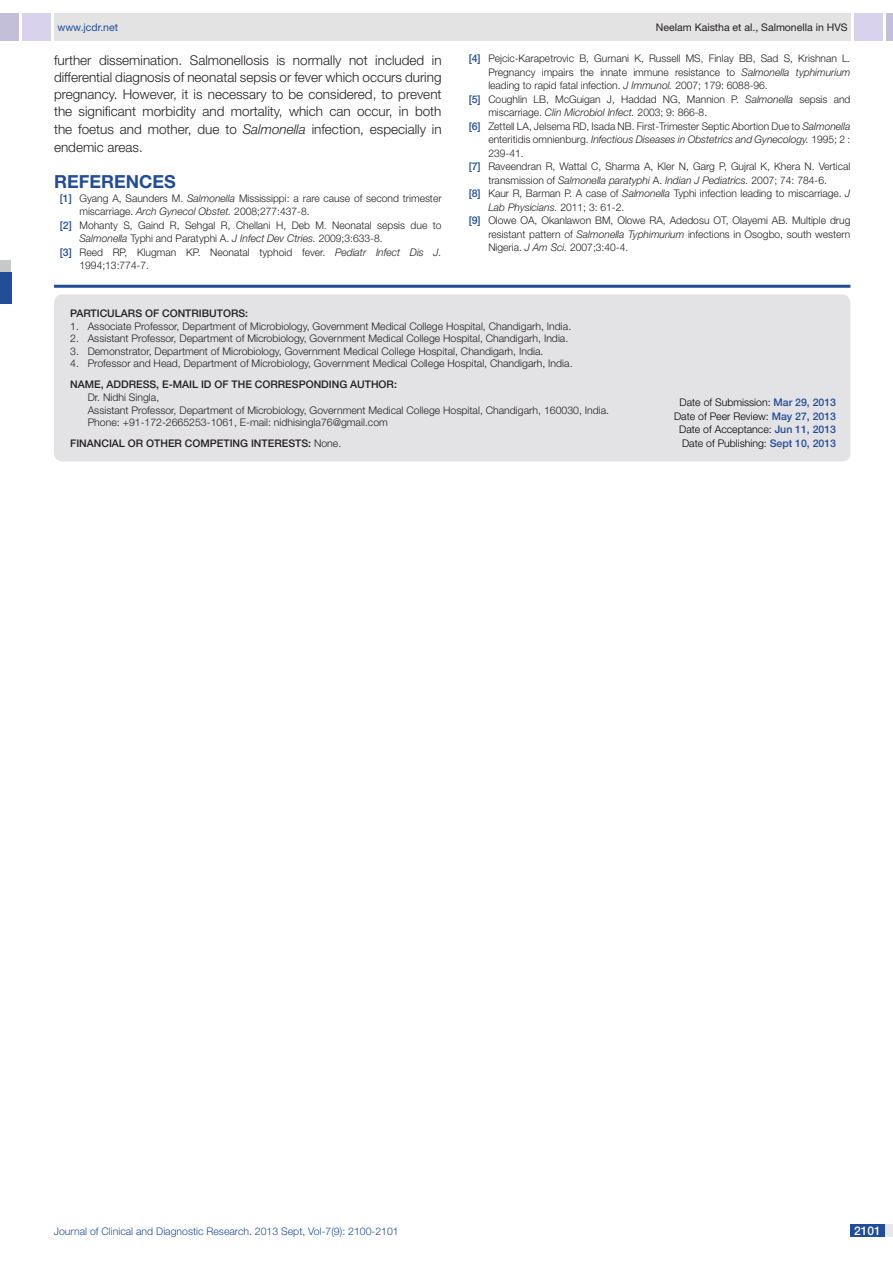
<style>
.page{position:relative;width:893px;height:1263px;background:#fff}
.page>*{position:absolute;margin:0;border:0;box-sizing:border-box;transform-origin:0 0}
.Level_1{font:700 18px "Helvetica Neue";color:#214c99}
.Body_text{font:300 13.5px/17.2px "Helvetica Neue";color:#231f20;text-align:justify}
.t1{font:500 12px "Helvetica Neue";color:#fff}
.con_particulars{font:300 10.5px "Helvetica Neue";color:#231f20}
.t2{font:italic 300 10.5px "Helvetica Neue";color:#231f20}
.t3{font:300 10.5px/13.5px "Helvetica Neue";color:#000;text-align:center}
.t4{font:300 10.5px "Helvetica Neue";color:#214c99}
.Body_text-2{font:500 10.5px "Helvetica Neue";color:#231f20}
.con_particulars-2{font:500 10.5px "Helvetica Neue";color:#231f20}
.t5{font:10.5px "Helvetica Neue";color:#231f20}
.t6{font:10.5px "Helvetica Neue";color:#214c99}
.Body_text-3{font:300 10.5px "Helvetica Neue";color:#231f20}
.s1{font-weight:500;color:#214c99}
.s2{font-style:italic}
.s3{font-style:normal}
.s4{font-weight:500}
</style>
<div class="page">
<div style="left:54px;top:13px;width:796px;height:28px;background:#e3e3e3"></div>
<div style="left:0;top:13px;width:19px;height:28px;background:#c3bfd8"></div>
<div style="left:22px;top:13px;width:29px;height:28px;background:#d9d2ec"></div>
<div style="left:886px;top:13px;width:7px;height:28px;background:#c3bfd8"></div>
<div style="left:854px;top:13px;width:29px;height:28px;background:#d9d2ec"></div>
<div style="left:850px;top:1224px;width:43px;height:13px;background:#e6e7e9"></div>
<div style="left:850px;top:1224px;width:35px;height:13px;background:#214c99"></div>
<div style="left:0;top:260px;width:11px;height:12px;background:#c7c8ca"></div>
<div style="left:0;top:272px;width:11px;height:32px;background:#244d99"></div>
<hr style="left:54px;top:285px;width:796px;height:3px;background:#214c99">
<div style="left:54px;top:294px;width:796px;height:167px;background:#e3e3e5;border-radius:9px"></div>
<p class="t6" style="left:57px;top:21px;width:62px">www.jcdr.net</p>
<p class="t5" style="left:656px;top:21px;width:193px">Neelam Kaistha et al., Salmonella in HVS</p>
<p class="con_particulars" style="left:469px;top:52px;width:383px"><span class="s1">[4]</span> Pejcic-Karapetrovic B, Gurnani K, Russell MS, Finlay BB, Sad S, Krishnan L.</p>
<p class="con_particulars" style="left:488px;top:66px;width:364px">Pregnancy impairs the innate immune resistance to <span class="s2">Salmonella typhimurium</span></p>
<p class="con_particulars" style="left:488px;top:79px;width:281px">leading to rapid fatal infection. <span class="s2">J Immunol.</span> 2007; 179: 6088-96.</p>
<p class="con_particulars" style="left:469px;top:93px;width:383px"><span class="s1">[5]</span> Coughlin LB, McGuigan J, Haddad NG, Mannion P. <span class="s2">Salmonella</span> sepsis and</p>
<p class="con_particulars" style="left:488px;top:106px;width:220px">miscarriage. <span class="s2">Clin Microbiol Infect.</span> 2003; 9: 866-8.</p>
<p class="con_particulars" style="left:469px;top:120px;width:383px"><span class="s1">[6]</span> Zettell LA, Jelsema RD, Isada NB. First-Trimester Septic Abortion Due to <span class="s2">Salmonella</span></p>
<p class="t2" style="left:488px;top:133px;width:364px"><span class="s3">enteritidis omnienburg.</span> Infectious Diseases in Obstetrics and Gynecology. <span class="s3">1995; 2 :</span></p>
<p class="con_particulars" style="left:488px;top:147px;width:37px">239-41.</p>
<p class="con_particulars" style="left:469px;top:160px;width:383px"><span class="s1">[7]</span> Raveendran R, Wattal C, Sharma A, Kler N, Garg P, Gujral K, Khera N. Vertical</p>
<p class="t2" style="left:488px;top:174px;width:340px"><span class="s3">transmission of</span> Salmonella paratyphi <span class="s3">A.</span> Indian J Pediatrics. <span class="s3">2007; 74: 784-6.</span></p>
<p class="con_particulars" style="left:469px;top:187px;width:383px"><span class="s1">[8]</span> Kaur R, Barman P. A case of <span class="s2">Salmonella</span> Typhi infection leading to miscarriage. <span class="s2">J</span></p>
<p class="t2" style="left:488px;top:201px;width:137px">Lab Physicians. <span class="s3">2011; 3: 61-2.</span></p>
<p class="con_particulars" style="left:469px;top:214px;width:383px"><span class="s1">[9]</span> Olowe OA, Okanlawon BM, Olowe RA, Adedosu OT, Olayemi AB. Multiple drug</p>
<p class="con_particulars" style="left:488px;top:228px;width:364px">resistant pattern of <span class="s2">Salmonella Typhimurium</span> infections in Osogbo, south western</p>
<p class="con_particulars" style="left:488px;top:241px;width:141px">Nigeria. <span class="s2">J Am Sci.</span> 2007;3:40-4.</p>
<p class="Body_text" style="left:54px;top:51px;width:389px">further dissemination. Salmonellosis is normally not included in differential diagnosis of neonatal sepsis or fever which occurs during pregnancy. However, it is necessary to be considered, to prevent the significant morbidity and mortality, which can occur, in both the foetus and mother, due to <span class="s2">Salmonella</span> infection, especially in</p>
<p class="Body_text" style="left:54px;top:139px;width:90px">endemic areas.</p>
<p class="Level_1" style="left:54px;top:171px;width:48px">REFERE</p>
<p class="Level_1" style="left:126px;top:171px;width:52px">NCES</p>
<p class="con_particulars" style="left:60px;top:191px;width:383px"><span class="s1">[1]</span> Gyang A, Saunders M. <span class="s2">Salmonella</span> Mississippi: a rare cause of second trimester</p>
<p class="con_particulars" style="left:80px;top:205px;width:232px">miscarriage. <span class="s2">Arch Gynecol Obstet.</span> 2008;277:437-8.</p>
<p class="con_particulars" style="left:60px;top:218px;width:383px"><span class="s1">[2]</span> Mohanty S, Gaind R, Sehgal R, Chellani H, Deb M. Neonatal sepsis due to</p>
<p class="con_particulars" style="left:80px;top:232px;width:305px"><span class="s2">Salmonella</span> Typhi and Paratyphi A. <span class="s2">J Infect Dev Ctries.</span> 2009;3:633-8.</p>
<p class="con_particulars" style="left:60px;top:245px;width:383px"><span class="s1">[3]</span> Reed RP, Klugman KP. Neonatal typhoid fever. <span class="s2">Pediatr Infect Dis J.</span></p>
<p class="con_particulars" style="left:80px;top:259px;width:71px">1994;13:774-7.</p>
<p class="Body_text-2" style="left:70px;top:307px;width:13px">PARTI</p>
<p class="Body_text-2" style="left:100px;top:307px;width:23px">CULARS</p>
<p class="Body_text-2" style="left:145px;top:307px;width:105px">OF CONTRI BUTORS:</p>
<p class="con_particulars" style="left:70px;top:319px;width:503px">1. Associate Professor, Department of Microbiology, Government Medical College Hospital, Chandigarh, India.</p>
<p class="con_particulars" style="left:70px;top:332px;width:500px">2. Assistant Professor, Department of Microbiology, Government Medical College Hospital, Chandigarh, India.</p>
<p class="con_particulars" style="left:70px;top:345px;width:475px">3. Demonstrator, Department of Microbiology, Government Medical College Hospital, Chandigarh, India.</p>
<p class="con_particulars" style="left:70px;top:357px;width:504px">4. Professor and Head, Department of Microbiology, Government Medical College Hospital, Chandigarh, India.</p>
<p class="con_particulars-2" style="left:70px;top:378px;width:17px">NAME</p>
<p class="con_particulars-2" style="left:101px;top:378px;width:14px">, ADDRESS</p>
<p class="con_particulars-2" style="left:156px;top:378px;width:24px">, E-MAIL</p>
<p class="con_particulars-2" style="left:201px;top:378px;width:39px">ID OF THE</p>
<p class="con_particulars-2" style="left:255px;top:378px;width:24px">CORRES</p>
<p class="con_particulars-2" style="left:299px;top:378px;width:100px">PONDI NG AUTHOR:</p>
<p class="con_particulars" style="left:88px;top:391px;width:73px">Dr. Nidhi Singla,</p>
<p class="con_particulars" style="left:88px;top:403px;width:523px">Assistant Professor, Department of Microbiology, Government Medical College Hospital, Chandigarh, 160030, India.</p>
<p class="con_particulars" style="left:88px;top:416px;width:302px">Phone: +91-172-2665253-1061, E-mail: nidhisingla76@gmail.com</p>
<p class="Body_text-2" style="left:70px;top:437px;width:92px">Financ ial OR OTHER</p>
<p class="Body_text-2" style="left:185px;top:437px;width:85px">COMPETI NG INTERESTS</p>
<p class="Body_text-3" style="left:308px;top:437px;width:35px"><span class="s4">:</span> None.</p>
<p class="t3" style="left:674px;top:396px;width:164px">Date of Submission: <span class="s1">Mar 29, 2013<br></span>Date of Peer Review: <span class="s1">May 27, 2013<br></span>Date of Acceptance: <span class="s1">Jun 11, 2013</span></p>
<p class="t3" style="left:682px;top:436px;width:156px">Date of Publishing: <span class="s1">Sept 10, 2013</span></p>
<p class="t4" style="left:54px;top:1225px;width:346px">Journal of Clinical and Diagnostic Research. 2013 Sept, Vol-7(9): 2100-2101</p>
<p class="t1" style="left:854px;top:1223px;width:28px">2101</p>
</div>
